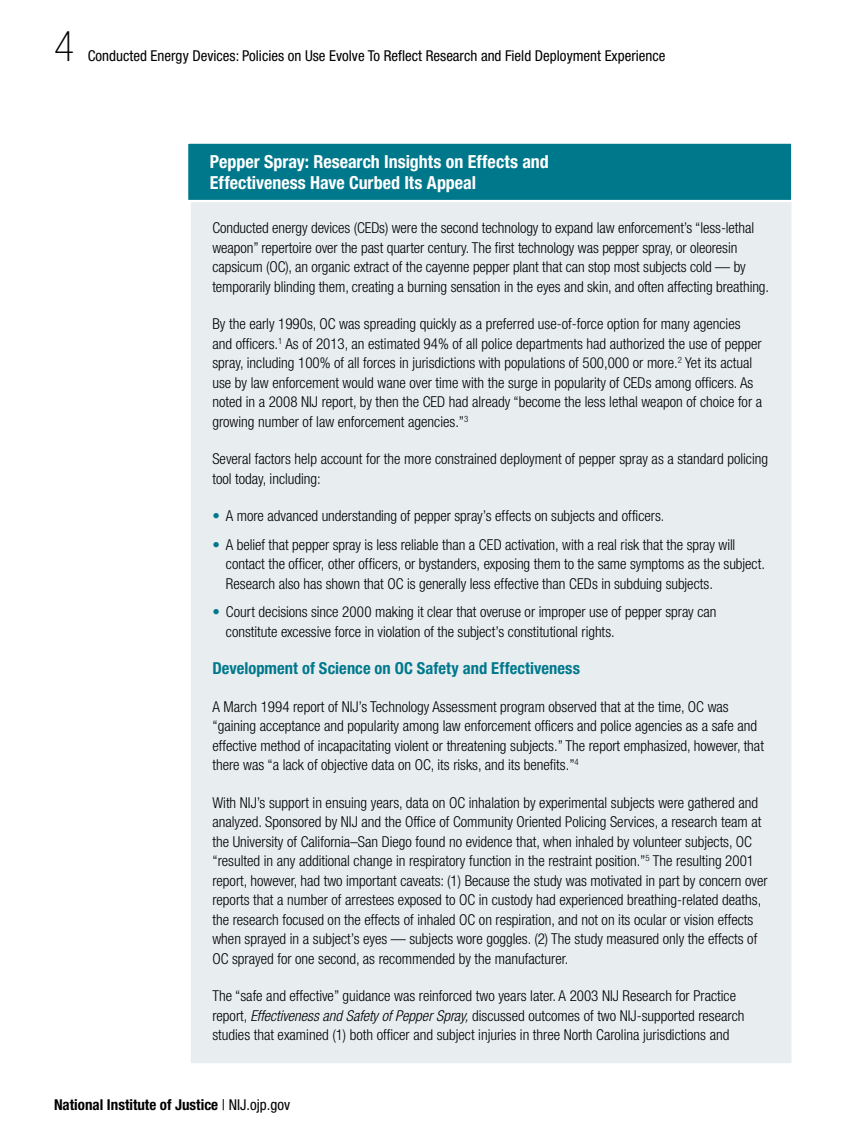
<style>
.page{position:relative;width:864px;height:1134px;background:#fff}
.page>*{position:absolute;margin:0;border:0;box-sizing:border-box;transform-origin:0 0}
.t1{font:100 condensed 42px "Helvetica Neue LT Std";color:#000}
.Sidebar_head-white{font:700 condensed 18px/21px "Helvetica Neue LT Std";color:#fff}
.Sidebar_L1_Head-teal{font:700 condensed 16.5px "Helvetica Neue LT Std";letter-spacing:.005em;color:#00788c}
.Body_text{font:300 condensed 15px/19.5px "Helvetica Neue LT Std";color:#000}
.t2{font:condensed 15px "Helvetica Neue LT Std";color:#000}
.t3{font:700 condensed 15px "Helvetica Neue LT Std";color:#000}
.s1{color:#00788c}
.s2{font-style:italic}
.s3{font-weight:400}
</style>
<div class="page">
<div style="left:190px;top:142px;width:603px;height:922px;background:#e8edf0"></div>
<svg style="left:188px;top:142px;width:605px;height:61px;background:#148295"></svg>
<h1 class="t1" style="left:54px;top:23px;width:22px">4</h1>
<p class="t2" style="left:88px;top:48px;width:579px">Conducted Energy Devices: Policies on Use Evolve To Reflect Research and Field Deployment Experience</p>
<p class="Sidebar_head-white" style="left:210px;top:151px;width:341px">Pepper Spray: Research Insights on Effects and<br>Effectiveness Have Curbed Its Appeal</p>
<p class="Body_text" style="left:212px;top:218px;width:558px">Conducted energy devices (CEDs) were the second technology to expand law enforcement’s “less-lethal weapon” repertoire over the past quarter century. The first technology was pepper spray, or oleoresin capsicum (OC), an organic extract of the cayenne pepper plant that can stop most subjects cold — by temporarily blinding them, creating a burning sensation in the eyes and skin, and often affecting breathing.</p>
<p class="Body_text" style="left:212px;top:314px;width:551px">By the early 1990s, OC was spreading quickly as a preferred use-of-force option for many agencies and officers.<sup>1</sup> As of 2013, an estimated 94% of all police departments had authorized the use of pepper spray, including 100% of all forces in jurisdictions with populations of 500,000 or more.<sup>2</sup> Yet its actual use by law enforcement would wane over time with the surge in popularity of CEDs among officers. As noted in a 2008 NIJ report, by then the CED had already “become the less lethal weapon of choice for a growing number of law enforcement agencies.”<sup>3</sup></p>
<p class="Body_text" style="left:212px;top:449px;width:557px">Several factors help account for the more constrained deployment of pepper spray as a standard policing tool today, including:</p>
<p class="Body_text" style="left:212px;top:506px;width:453px"><span class="s1">•</span> A more advanced understanding of pepper spray’s effects on subjects and officers.</p>
<p class="Body_text" style="left:226px;top:535px;width:541px;text-indent:-14px"><span class="s1">•</span> A belief that pepper spray is less reliable than a CED activation, with a real risk that the spray will contact the officer, other officers, or bystanders, exposing them to the same symptoms as the subject.<br>Research also has shown that OC is generally less effective than CEDs in subduing subjects.</p>
<p class="Body_text" style="left:226px;top:602px;width:492px;text-indent:-14px"><span class="s1">•</span> Court decisions since 2000 making it clear that overuse or improper use of pepper spray can constitute excessive force in violation of the subject’s constitutional rights.</p>
<p class="Sidebar_L1_Head-teal" style="left:212px;top:659px;width:369px">Development of Science on OC Safety and Effectiveness</p>
<p class="Body_text" style="left:212px;top:697px;width:553px">A March 1994 report of NIJ’s Technology Assessment program observed that at the time, OC was “gaining acceptance and popularity among law enforcement officers and police agencies as a safe and effective method of incapacitating violent or threatening subjects.” The report emphasized, however, that there was “a lack of objective data on OC, its risks, and its benefits.”<sup>4</sup></p>
<p class="Body_text" style="left:212px;top:793px;width:557px">With NIJ’s support in ensuing years, data on OC inhalation by experimental subjects were gathered and analyzed. Sponsored by NIJ and the Office of Community Oriented Policing Services, a research team at the University of California–San Diego found no evidence that, when inhaled by volunteer subjects, OC “resulted in any additional change in respiratory function in the restraint position.”<sup>5</sup> The resulting 2001 report, however, had two important caveats: (1) Because the study was motivated in part by concern over reports that a number of arrestees exposed to OC in custody had experienced breathing-related deaths, the research focused on the effects of inhaled OC on respiration, and not on its ocular or vision effects when sprayed in a subject’s eyes — subjects wore goggles. (2) The study measured only the effects of OC sprayed for one second, as recommended by the manufacturer.</p>
<p class="Body_text" style="left:212px;top:986px;width:534px">The “safe and effective” guidance was reinforced two years later. A 2003 NIJ Research for Practice report, <span class="s2">Effectiveness and Safety of Pepper Spray,</span> discussed outcomes of two NIJ-supported research studies that examined (1) both officer and subject injuries in three North Carolina jurisdictions and</p>
<p class="t3" style="left:54px;top:1095px;width:238px">National Institute of Justice <span class="s3">| NIJ.ojp.gov</span></p>
</div>
